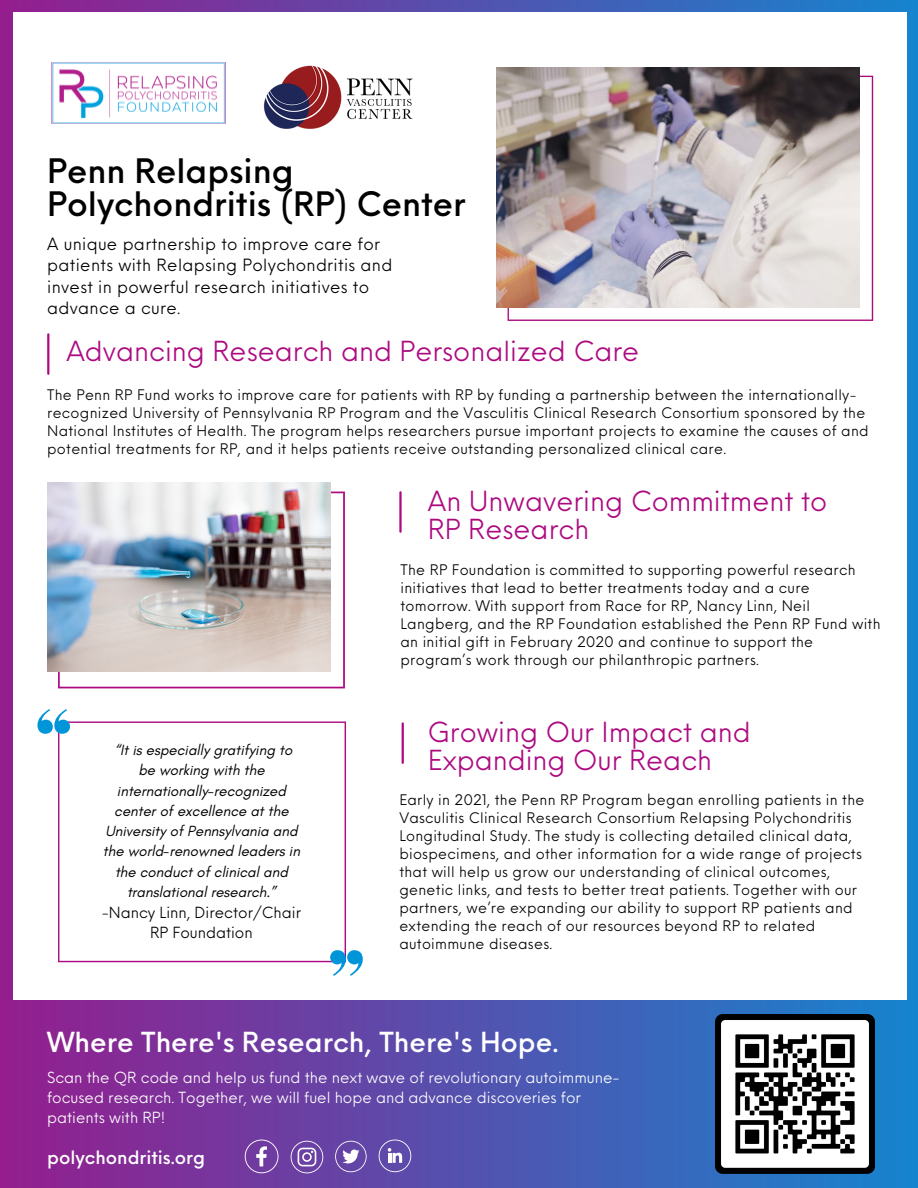
<style>
.page{position:relative;width:918px;height:1188px;background:#fff}
.page>*{position:absolute;margin:0;border:0;box-sizing:border-box;transform-origin:0 0}
.t1{font:500 33px/32.7px "Neue Einstellung";color:#000}
.t2{font:27px/28.2px "Neue Einstellung";color:#ad0a81}
.t3{font:500 27px "Neue Einstellung";color:#fff}
.t4{font:500 18px "Neue Einstellung";color:#fff}
.t5{font:16.5px/21.3px "Neue Einstellung";letter-spacing:.02em;color:#000}
.t6{font:italic 15px/20.2px "Glacial Indifference";color:#000;text-align:center}
.t7{font:15px/20.2px "Neue Einstellung";color:#fff}
.t8{font:15px/20.2px "Neue Einstellung";color:#000;text-align:center}
.t9{font:14.25px/18px "Neue Einstellung";letter-spacing:.02em;color:#000}
</style>
<div class="page">
<div style="left:0;top:0;width:918px;height:1188px;background:linear-gradient(to right,#951f90,#1480c8)"></div>
<div style="left:14px;top:12px;width:893px;height:988px;background:#fff"></div>
<svg style="left:508px;top:76px;width:365px;height:245px"></svg>
<hr style="left:47px;top:334px;width:2px;height:40px;background:#ad0a81">
<img style="left:52px;top:62px;width:174px;height:61px">
<svg style="left:58px;top:492px;width:287px;height:196px"></svg>
<img style="left:47px;top:482px;width:284px;height:189px">
<hr style="left:399px;top:492px;width:3px;height:40px;background:#ad0a81">
<svg style="left:58px;top:722px;width:288px;height:240px"></svg>
<svg style="left:37px;top:709px;width:33px;height:25px"></svg>
<svg style="left:330px;top:950px;width:33px;height:26px"></svg>
<img style="left:496px;top:68px;width:364px;height:239px">
<hr style="left:402px;top:723px;width:2px;height:40px;background:#ad0a81">
<img style="left:263px;top:65px;width:150px;height:64px">
<img style="left:715px;top:1015px;width:159px;height:158px">
<svg style="left:245px;top:1140px;width:34px;height:33px"></svg>
<svg style="left:291px;top:1141px;width:32px;height:32px"></svg>
<svg style="left:335px;top:1141px;width:32px;height:31px"></svg>
<svg style="left:379px;top:1140px;width:32px;height:32px"></svg>
<h1 class="t1" style="left:47px;top:152px;width:420px">Penn Relapsing<br>Polychondritis (RP) Center</h1>
<p class="t5" style="left:47px;top:231px;width:347px">A unique partnership to improve care for patients with Relapsing Polychondritis and invest in powerful research initiatives to advance a cure.</p>
<h2 class="t2" style="left:67px;top:335px;width:574px">Advancing Research and Personalized Care</h2>
<p class="t9" style="left:47px;top:384px;width:823px">The Penn RP Fund works to improve care for patients with RP by funding a partnership between the internationally&shy;recognized University of Pennsylvania RP Program and the Vasculitis Clinical Research Consortium sponsored by the National Institutes of Health. The program helps researchers pursue important projects to examine the causes of and potential treatments for RP, and it helps patients receive outstanding personalized clinical care.</p>
<h2 class="t2" style="left:428px;top:484px;width:401px">An Unwavering Commitment to<br>RP Research</h2>
<p class="t6" style="left:103px;top:740px;width:199px">“It is especially gratifying to be working with the internationally-recognized center of excellence at the<br>University of Pennsylvania and the world-renowned leaders in the conduct of clinical and translational research.”</p>
<p class="t8" style="left:102px;top:901px;width:201px">-Nancy Linn, Director/Chair<br>RP Foundation</p>
<p class="t9" style="left:400px;top:560px;width:482px">The RP Foundation is committed to supporting powerful research initiatives that lead to better treatments today and a cure tomorrow. With support from Race for RP, Nancy Linn, Neil Langberg, and the RP Foundation established the Penn RP Fund with an initial gift in February 2020 and continue to support the program’s work through our philanthropic partners.</p>
<h2 class="t2" style="left:428px;top:716px;width:324px">Growing Our Impact and<br>Expanding Our Reach</h2>
<p class="t9" style="left:399px;top:790px;width:467px">Early in 2021, the Penn RP Program began enrolling patients in the Vasculitis Clinical Research Consortium Relapsing Polychondritis Longitudinal Study. The study is collecting detailed clinical data, biospecimens, and other information for a wide range of projects that will help us grow our understanding of clinical outcomes, genetic links, and tests to better treat patients. Together with our partners, we’re expanding our ability to support RP patients and extending the reach of our resources beyond RP to related autoimmune diseases.</p>
<h2 class="t3" style="left:47px;top:1018px;width:513px">Where There's Research, There's Hope.</h2>
<p class="t7" style="left:47px;top:1066px;width:574px">Scan the QR code and help us fund the next wave of revolutionary autoimmune&shy;focused research. Together, we will fuel hope and advance discoveries for patients with RP!</p>
<p class="t4" style="left:47px;top:1142px;width:159px">polychondritis.org</p>
</div>
